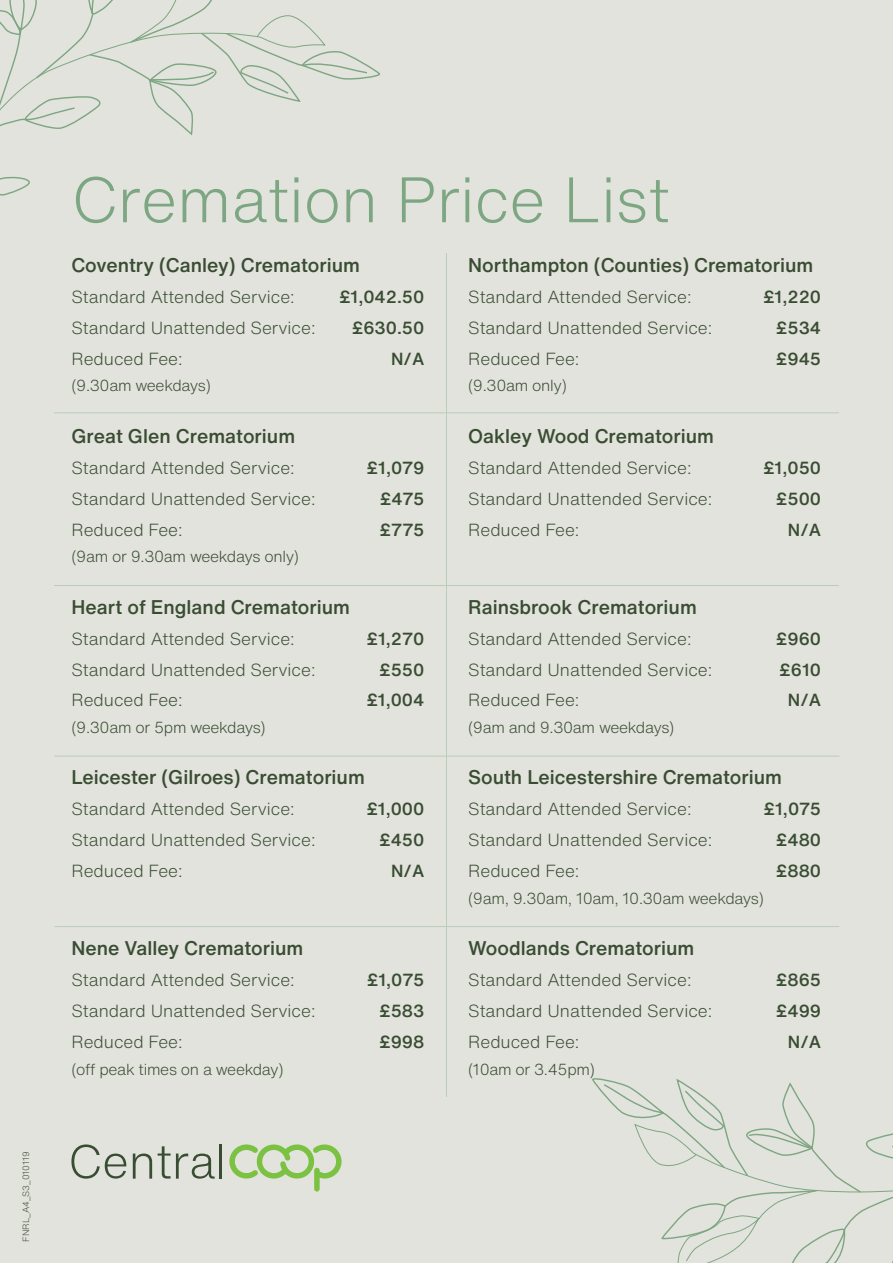
<style>
.page{position:relative;width:893px;height:1263px;background:#e3e3dd}
.page>*{position:absolute;margin:0;border:0;box-sizing:border-box;transform-origin:0 0}
.t1{font:300 63px "Helvetica Now Text";color:#7da682}
.t2{font:500 19.5px "Helvetica Now Text";color:#394d33}
.t3{font:300 17.25px "Helvetica Now Text";color:#394d33}
.t4{font:500 17.25px "Helvetica Now Text";color:#394d33}
.t5{font:300 15.75px "Helvetica Now Text";letter-spacing:-.02em;color:#394d33}
.t6{font:300 9px "Helvetica Now Text";color:#394d33}
</style>
<div class="page">
<svg style="left:0;top:176px;width:30px;height:20px"></svg>
<svg style="left:229px;top:1144px;width:113px;height:47px"></svg>
<svg style="left:71px;top:1144px;width:55px;height:35px"></svg>
<hr style="left:220px;top:1144px;width:2px;height:34px;background:#394d33">
<svg style="left:133px;top:1153px;width:19px;height:26px"></svg>
<svg style="left:158px;top:1146px;width:57px;height:33px"></svg>
<hr style="left:54px;top:412px;width:785px;height:1px;background:#b9cdb8">
<hr style="left:54px;top:585px;width:785px;height:1px;background:#b9cdb8">
<hr style="left:54px;top:756px;width:785px;height:1px;background:#b9cdb8">
<hr style="left:54px;top:926px;width:785px;height:1px;background:#b9cdb8">
<hr style="left:446px;top:253px;width:1px;height:844px;background:#b9cdb8">
<svg style="left:0;top:0;width:380px;height:136px"></svg>
<svg style="left:592px;top:1078px;width:301px;height:185px"></svg>
<p class="t6" style="left:20px;top:1242px;width:92px;rotate:-90deg">FNRL_A4_S3_010119</p>
<h1 class="t1" style="left:71px;top:157px;width:600px">Cremation Price List</h1>
<p class="t2" style="left:71px;top:252px;width:290px">Coventry (Canley) Crematorium</p>
<p class="t3" style="left:71px;top:285px;width:225px">Standard Attended Service:</p>
<p class="t4" style="left:339px;top:285px;width:87px">£1,042.50</p>
<p class="t3" style="left:71px;top:316px;width:246px">Standard Unattended Service:</p>
<p class="t4" style="left:352px;top:316px;width:74px">£630.50</p>
<p class="t3" style="left:71px;top:347px;width:113px">Reduced Fee:</p>
<p class="t4" style="left:391px;top:347px;width:35px">N/A</p>
<p class="t5" style="left:71px;top:375px;width:141px">(9.30am weekdays)</p>
<p class="t2" style="left:71px;top:423px;width:225px">Great Glen Crematorium</p>
<p class="t3" style="left:71px;top:456px;width:225px">Standard Attended Service:</p>
<p class="t4" style="left:367px;top:456px;width:59px">£1,079</p>
<p class="t3" style="left:71px;top:487px;width:246px">Standard Unattended Service:</p>
<p class="t4" style="left:380px;top:487px;width:46px">£475</p>
<p class="t3" style="left:71px;top:518px;width:113px">Reduced Fee:</p>
<p class="t4" style="left:380px;top:518px;width:46px">£775</p>
<p class="t5" style="left:71px;top:546px;width:229px">(9am or 9.30am weekdays only)</p>
<p class="t2" style="left:71px;top:593px;width:280px">Heart of England Crematorium</p>
<p class="t3" style="left:71px;top:627px;width:225px">Standard Attended Service:</p>
<p class="t4" style="left:367px;top:627px;width:59px">£1,270</p>
<p class="t3" style="left:71px;top:658px;width:246px">Standard Unattended Service:</p>
<p class="t4" style="left:380px;top:658px;width:46px">£550</p>
<p class="t3" style="left:71px;top:688px;width:113px">Reduced Fee:</p>
<p class="t4" style="left:367px;top:689px;width:59px">£1,004</p>
<p class="t5" style="left:71px;top:717px;width:196px">(9.30am or 5pm weekdays)</p>
<p class="t2" style="left:71px;top:764px;width:295px">Leicester (Gilroes) Crematorium</p>
<p class="t3" style="left:71px;top:797px;width:225px">Standard Attended Service:</p>
<p class="t4" style="left:367px;top:798px;width:59px">£1,000</p>
<p class="t3" style="left:71px;top:828px;width:246px">Standard Unattended Service:</p>
<p class="t4" style="left:380px;top:829px;width:46px">£450</p>
<p class="t3" style="left:71px;top:859px;width:113px">Reduced Fee:</p>
<p class="t4" style="left:391px;top:859px;width:35px">N/A</p>
<p class="t2" style="left:468px;top:252px;width:347px">Northampton (Counties) Crematorium</p>
<p class="t3" style="left:468px;top:285px;width:225px">Standard Attended Service:</p>
<p class="t4" style="left:763px;top:285px;width:59px">£1,220</p>
<p class="t3" style="left:468px;top:316px;width:246px">Standard Unattended Service:</p>
<p class="t4" style="left:776px;top:316px;width:46px">£534</p>
<p class="t3" style="left:468px;top:347px;width:113px">Reduced Fee:</p>
<p class="t4" style="left:776px;top:347px;width:46px">£945</p>
<p class="t5" style="left:468px;top:375px;width:100px">(9.30am only)</p>
<p class="t2" style="left:468px;top:423px;width:247px">Oakley Wood Crematorium</p>
<p class="t3" style="left:468px;top:456px;width:225px">Standard Attended Service:</p>
<p class="t4" style="left:763px;top:456px;width:59px">£1,050</p>
<p class="t3" style="left:468px;top:487px;width:246px">Standard Unattended Service:</p>
<p class="t4" style="left:776px;top:487px;width:46px">£500</p>
<p class="t3" style="left:468px;top:518px;width:113px">Reduced Fee:</p>
<p class="t4" style="left:788px;top:518px;width:35px">N/A</p>
<p class="t2" style="left:468px;top:593px;width:230px">Rainsbrook Crematorium</p>
<p class="t3" style="left:468px;top:627px;width:225px">Standard Attended Service:</p>
<p class="t4" style="left:776px;top:627px;width:46px">£960</p>
<p class="t3" style="left:468px;top:658px;width:246px">Standard Unattended Service:</p>
<p class="t4" style="left:780px;top:658px;width:43px">£610</p>
<p class="t3" style="left:468px;top:688px;width:113px">Reduced Fee:</p>
<p class="t4" style="left:788px;top:689px;width:35px">N/A</p>
<p class="t5" style="left:468px;top:717px;width:208px">(9am and 9.30am weekdays)</p>
<p class="t2" style="left:468px;top:764px;width:315px">South Leicestershire Crematorium</p>
<p class="t3" style="left:468px;top:797px;width:225px">Standard Attended Service:</p>
<p class="t4" style="left:764px;top:798px;width:59px">£1,075</p>
<p class="t3" style="left:468px;top:828px;width:246px">Standard Unattended Service:</p>
<p class="t4" style="left:776px;top:829px;width:46px">£480</p>
<p class="t3" style="left:468px;top:859px;width:113px">Reduced Fee:</p>
<p class="t4" style="left:776px;top:859px;width:46px">£880</p>
<p class="t5" style="left:468px;top:888px;width:297px">(9am, 9.30am, 10am, 10.30am weekdays)</p>
<p class="t2" style="left:468px;top:935px;width:228px">Woodlands Crematorium</p>
<p class="t3" style="left:468px;top:968px;width:225px">Standard Attended Service:</p>
<p class="t4" style="left:776px;top:968px;width:46px">£865</p>
<p class="t3" style="left:468px;top:999px;width:246px">Standard Unattended Service:</p>
<p class="t4" style="left:776px;top:999px;width:46px">£499</p>
<p class="t3" style="left:468px;top:1030px;width:113px">Reduced Fee:</p>
<p class="t4" style="left:788px;top:1030px;width:35px">N/A</p>
<p class="t5" style="left:468px;top:1058px;width:128px">(10am or 3.45pm)</p>
<p class="t2" style="left:71px;top:935px;width:234px">Nene Valley Crematorium</p>
<p class="t3" style="left:71px;top:968px;width:225px">Standard Attended Service:</p>
<p class="t4" style="left:367px;top:968px;width:59px">£1,075</p>
<p class="t3" style="left:71px;top:999px;width:246px">Standard Unattended Service:</p>
<p class="t4" style="left:380px;top:999px;width:46px">£583</p>
<p class="t3" style="left:71px;top:1030px;width:113px">Reduced Fee:</p>
<p class="t4" style="left:380px;top:1030px;width:46px">£998</p>
<p class="t5" style="left:71px;top:1058px;width:214px">(off peak times on a weekday)</p>
</div>
